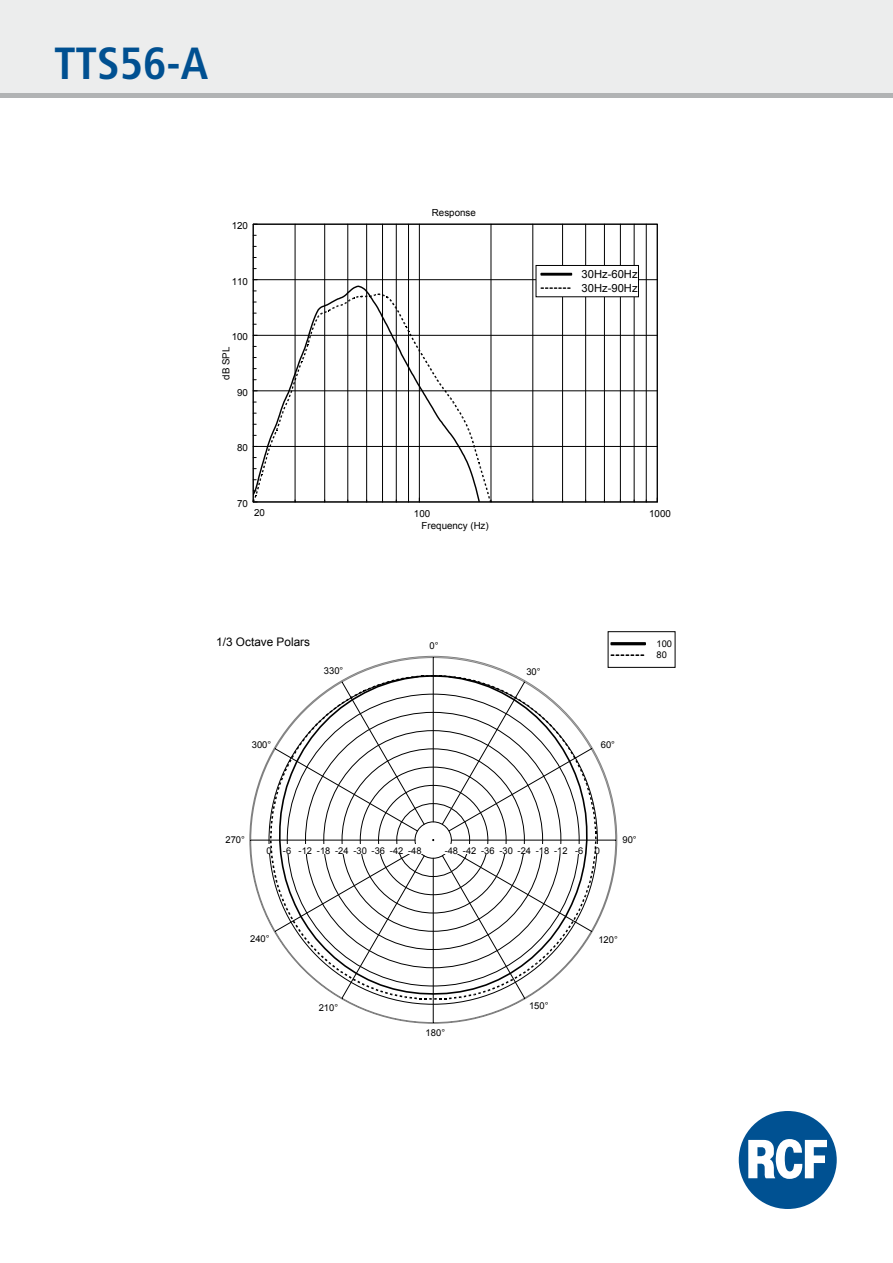
<style>
.page{position:relative;width:893px;height:1263px;background:#fff}
.page>*{position:absolute;margin:0;border:0;box-sizing:border-box;transform-origin:0 0}
.t1{font:700 condensed 45px "Frutiger";color:#005091}
.t2{font:11.85px "Arial";color:#000}
.t3{font:11.25px/14px "Arial";color:#000}
.t4{font:9.75px "Arial";color:#000}
.t5{font:9.45px "Arial";letter-spacing:-.005em;color:#000}
.t6{font:9.3px/11.6px "Arial";letter-spacing:.005em;color:#000}
</style>
<div class="page">
<div style="left:0;top:0;width:893px;height:94px;background:#eceded"></div>
<hr style="left:0;top:94px;width:893px;height:4px;background:#b1b3b4">
<div style="left:739px;top:1111px;width:98px;height:98px;background:#005192;border-radius:50%"></div>
<svg style="left:748px;top:1139px;width:79px;height:40px"></svg>
<svg style="left:250px;top:656px;width:367px;height:367px"></svg>
<hr style="left:433px;top:657px;width:1px;height:165px;background:#000">
<hr style="left:433px;top:858px;width:1px;height:164px;background:#000">
<hr style="left:451px;top:840px;width:165px;height:1px;background:#000">
<hr style="left:251px;top:840px;width:164px;height:1px;background:#000">
<div style="left:595px;top:844px;width:5px;height:10px;background:#fff"></div>
<div style="left:266px;top:844px;width:6px;height:10px;background:#fff"></div>
<svg style="left:270px;top:675px;width:327px;height:325px"></svg>
<div style="left:608px;top:632px;width:67px;height:35px;background:#fff"></div>
<div style="left:608px;top:631px;width:67px;height:37px;border:1px solid #000"></div>
<div style="left:610px;top:642px;width:36px;height:3px;border:2px solid #000"></div>
<svg style="left:611px;top:654px;width:32px;height:2px"></svg>
<hr style="left:419px;top:224px;width:1px;height:278px;background:#000">
<hr style="left:657px;top:224px;width:1px;height:278px;background:#000">
<hr style="left:253px;top:224px;width:1px;height:278px;background:#000">
<hr style="left:295px;top:224px;width:1px;height:278px;background:#000">
<hr style="left:324px;top:224px;width:1px;height:278px;background:#000">
<hr style="left:348px;top:224px;width:1px;height:278px;background:#000">
<hr style="left:366px;top:224px;width:1px;height:278px;background:#000">
<hr style="left:382px;top:224px;width:1px;height:278px;background:#000">
<hr style="left:396px;top:224px;width:1px;height:278px;background:#000">
<hr style="left:408px;top:224px;width:1px;height:278px;background:#000">
<hr style="left:491px;top:224px;width:1px;height:278px;background:#000">
<hr style="left:533px;top:224px;width:1px;height:278px;background:#000">
<hr style="left:562px;top:224px;width:1px;height:278px;background:#000">
<hr style="left:585px;top:224px;width:1px;height:278px;background:#000">
<hr style="left:604px;top:224px;width:1px;height:278px;background:#000">
<hr style="left:620px;top:224px;width:1px;height:278px;background:#000">
<hr style="left:634px;top:224px;width:1px;height:278px;background:#000">
<hr style="left:646px;top:224px;width:1px;height:278px;background:#000">
<hr style="left:253px;top:502px;width:404px;height:1px;background:#000">
<hr style="left:253px;top:446px;width:404px;height:1px;background:#000">
<hr style="left:253px;top:391px;width:404px;height:1px;background:#000">
<hr style="left:253px;top:335px;width:404px;height:1px;background:#000">
<hr style="left:253px;top:279px;width:404px;height:1px;background:#000">
<hr style="left:253px;top:224px;width:404px;height:1px;background:#000">
<svg style="left:253px;top:291px;width:239px;height:212px"></svg>
<div style="left:536px;top:265px;width:102px;height:32px;background:#fff"></div>
<div style="left:536px;top:265px;width:103px;height:32px;border:1px solid #000"></div>
<div style="left:540px;top:273px;width:32px;height:3px;border:1px solid #000"></div>
<svg style="left:541px;top:287px;width:29px;height:2px"></svg>
<h1 class="t1" style="left:54px;top:37px;width:156px">TTS56-A</h1>
<p class="t4" style="left:232px;top:219px;width:18px">120</p>
<p class="t4" style="left:232px;top:275px;width:18px">110</p>
<p class="t4" style="left:232px;top:330px;width:18px">100</p>
<p class="t4" style="left:220px;top:380px;width:35px;rotate:-90deg">dB SPL</p>
<p class="t4" style="left:237px;top:386px;width:12px">90</p>
<p class="t4" style="left:237px;top:441px;width:12px">80</p>
<p class="t4" style="left:237px;top:497px;width:12px">70</p>
<p class="t4" style="left:254px;top:506px;width:12px">20</p>
<p class="t2" style="left:216px;top:634px;width:95px">1/3 Octave Polars</p>
<p class="t5" style="left:324px;top:664px;width:21px">330°</p>
<p class="t5" style="left:252px;top:738px;width:21px">300°</p>
<p class="t5" style="left:226px;top:833px;width:21px">270°</p>
<p class="t4" style="left:432px;top:206px;width:45px">Response</p>
<p class="t3" style="left:582px;top:267px;width:58px">30Hz-60Hz<br>30Hz-90Hz</p>
<p class="t4" style="left:414px;top:507px;width:18px">100</p>
<p class="t4" style="left:649px;top:507px;width:23px">1000</p>
<p class="t4" style="left:422px;top:520px;width:69px">Frequency (Hz)</p>
<p class="t5" style="left:430px;top:640px;width:11px">0°</p>
<p class="t6" style="left:656px;top:638px;width:17px">100<br>80</p>
<p class="t5" style="left:526px;top:665px;width:16px">30°</p>
<p class="t5" style="left:601px;top:738px;width:16px">60°</p>
<p class="t5" style="left:622px;top:833px;width:16px">90°</p>
<p class="t6" style="left:266px;top:844px;width:157px">0 -6 -12 -18 -24 -30 -36 -42 -48</p>
<p class="t6" style="left:445px;top:844px;width:157px">-48 -42 -36 -30 -24 -18 -12 -6 0</p>
<p class="t5" style="left:250px;top:932px;width:21px">240°</p>
<p class="t5" style="left:319px;top:1001px;width:21px">210°</p>
<p class="t5" style="left:426px;top:1026px;width:21px">180°</p>
<p class="t5" style="left:529px;top:1000px;width:21px">150°</p>
<p class="t5" style="left:598px;top:933px;width:21px">120°</p>
</div>
